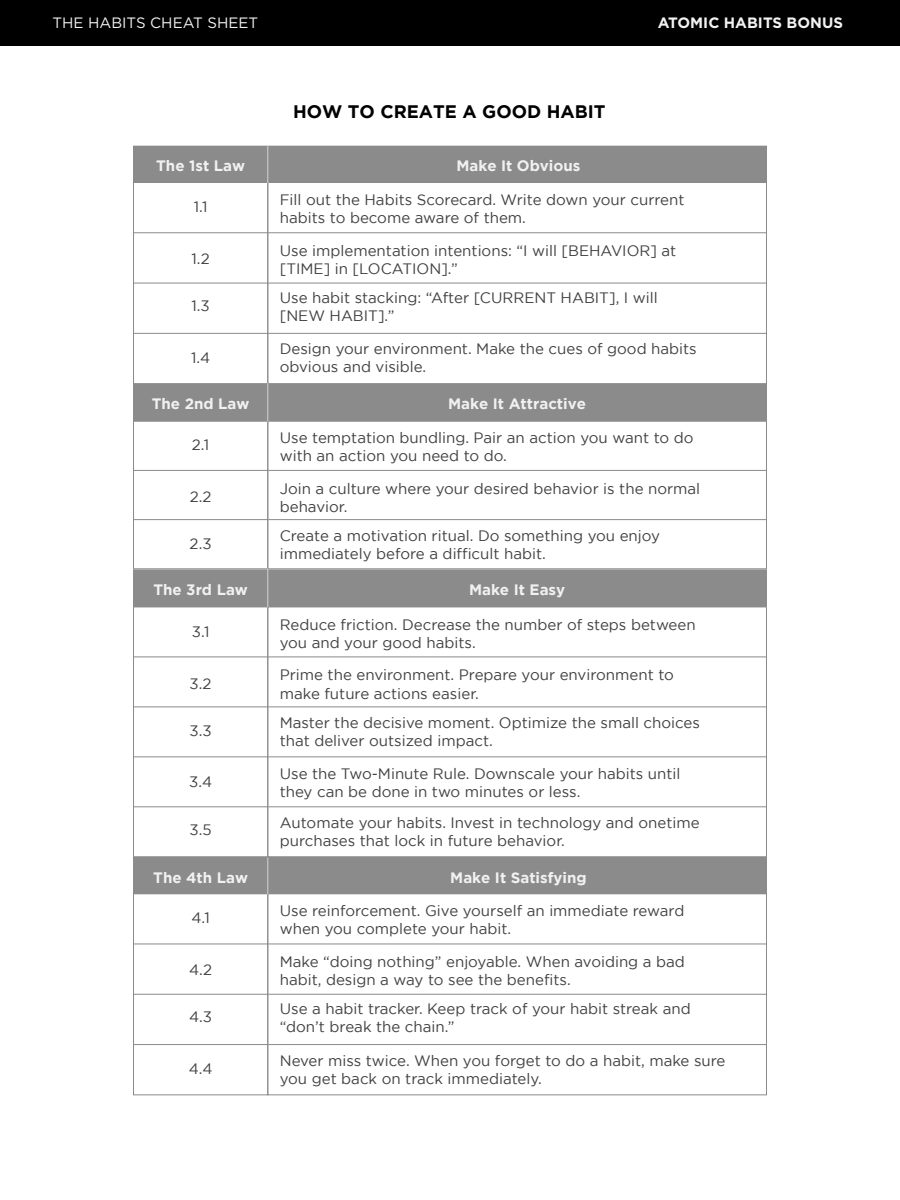
<style>
.page{position:relative;width:900px;height:1200px;background:#fff}
.page>*{position:absolute;margin:0;border:0;box-sizing:border-box;transform-origin:0 0}
.t1{font:700 18.15px "Gotham";color:#000}
.t2{font:15.15px/18.1px "Gotham";color:#414042}
.t3{font:700 15.15px "Gotham";color:#f1f1f2}
.t4{font:15px "Gotham";color:#f2f2f2}
.t5{font:700 15px "Gotham";color:#f2f2f2}
</style>
<div class="page">
<div style="left:0;top:0;width:900px;height:46px;background:#000"></div>
<div style="left:133px;top:182px;width:135px;height:202px;border:1px solid #8a8b8a"></div>
<hr style="left:134px;top:333px;width:134px;height:1px;background:#8a8b8a">
<hr style="left:134px;top:283px;width:134px;height:1px;background:#8a8b8a">
<hr style="left:134px;top:232px;width:134px;height:1px;background:#8a8b8a">
<div style="left:267px;top:182px;width:500px;height:202px;border:1px solid #8a8b8a"></div>
<hr style="left:268px;top:333px;width:498px;height:1px;background:#8a8b8a">
<hr style="left:268px;top:283px;width:498px;height:1px;background:#8a8b8a">
<hr style="left:268px;top:232px;width:498px;height:1px;background:#8a8b8a">
<div style="left:134px;top:146px;width:632px;height:36px;background:#8a8b8a"></div>
<div style="left:133px;top:146px;width:634px;height:37px;border:1px solid #8a8b8a"></div>
<hr style="left:267px;top:146px;width:1px;height:37px;background:#d1d3d4">
<div style="left:133px;top:893px;width:135px;height:202px;border:1px solid #8a8b8a"></div>
<hr style="left:134px;top:1044px;width:134px;height:1px;background:#8a8b8a">
<hr style="left:134px;top:994px;width:134px;height:1px;background:#8a8b8a">
<hr style="left:134px;top:943px;width:134px;height:1px;background:#8a8b8a">
<div style="left:267px;top:893px;width:500px;height:202px;border:1px solid #8a8b8a"></div>
<hr style="left:268px;top:1044px;width:498px;height:1px;background:#8a8b8a">
<hr style="left:268px;top:994px;width:498px;height:1px;background:#8a8b8a">
<hr style="left:268px;top:943px;width:498px;height:1px;background:#8a8b8a">
<div style="left:134px;top:857px;width:632px;height:37px;background:#8a8b8a"></div>
<hr style="left:267px;top:857px;width:1px;height:37px;background:#d1d3d4">
<div style="left:134px;top:384px;width:632px;height:37px;background:#8a8b8a"></div>
<div style="left:133px;top:421px;width:135px;height:148px;border:1px solid #8a8b8a"></div>
<hr style="left:134px;top:519px;width:134px;height:1px;background:#8a8b8a">
<hr style="left:134px;top:470px;width:134px;height:1px;background:#8a8b8a">
<div style="left:267px;top:421px;width:500px;height:148px;border:1px solid #8a8b8a"></div>
<hr style="left:268px;top:519px;width:498px;height:1px;background:#8a8b8a">
<hr style="left:268px;top:470px;width:498px;height:1px;background:#8a8b8a">
<hr style="left:267px;top:383px;width:1px;height:39px;background:#d1d3d4">
<div style="left:134px;top:570px;width:632px;height:36px;background:#8a8b8a"></div>
<div style="left:133px;top:569px;width:634px;height:38px;border:1px solid #8a8b8a"></div>
<div style="left:133px;top:606px;width:135px;height:251px;border:1px solid #8a8b8a"></div>
<hr style="left:134px;top:806px;width:134px;height:1px;background:#8a8b8a">
<hr style="left:134px;top:756px;width:134px;height:1px;background:#8a8b8a">
<hr style="left:134px;top:706px;width:134px;height:1px;background:#8a8b8a">
<hr style="left:134px;top:656px;width:134px;height:1px;background:#8a8b8a">
<div style="left:267px;top:606px;width:500px;height:251px;border:1px solid #8a8b8a"></div>
<hr style="left:268px;top:806px;width:498px;height:1px;background:#8a8b8a">
<hr style="left:268px;top:756px;width:498px;height:1px;background:#8a8b8a">
<hr style="left:268px;top:706px;width:498px;height:1px;background:#8a8b8a">
<hr style="left:268px;top:656px;width:498px;height:1px;background:#8a8b8a">
<hr style="left:267px;top:568px;width:1px;height:39px;background:#d1d3d4">
<p class="t4" style="left:53px;top:13px;width:207px">THE HABITS CHEAT SHEET</p>
<p class="t5" style="left:658px;top:12px;width:187px">ATOMIC HABITS BONUS</p>
<p class="t1" style="left:293px;top:101px;width:314px">HOW TO CREATE A GOOD HABIT</p>
<p class="t3" style="left:156px;top:157px;width:90px">The 1st Law</p>
<p class="t3" style="left:456px;top:157px;width:126px">Make It Obvious</p>
<p class="t2" style="left:194px;top:198px;width:15px">1.1</p>
<p class="t2" style="left:280px;top:190px;width:406px">Fill out the Habits Scorecard. Write down your current habits to become aware of them.</p>
<p class="t2" style="left:280px;top:241px;width:398px">Use implementation intentions: “I will [BEHAVIOR] at [TIME] in [LOCATION].”</p>
<p class="t2" style="left:280px;top:288px;width:379px">Use habit stacking: “After [CURRENT HABIT], I will [NEW HABIT].”</p>
<p class="t2" style="left:280px;top:340px;width:419px">Design your environment. Make the cues of good habits obvious and visible.</p>
<p class="t2" style="left:192px;top:249px;width:20px">1.2</p>
<p class="t2" style="left:191px;top:297px;width:20px">1.3</p>
<p class="t2" style="left:191px;top:348px;width:21px">1.4</p>
<p class="t3" style="left:152px;top:395px;width:99px">The 2nd Law</p>
<p class="t3" style="left:448px;top:395px;width:139px">Make It Attractive</p>
<p class="t2" style="left:192px;top:436px;width:19px">2.1</p>
<p class="t2" style="left:280px;top:428px;width:415px">Use temptation bundling. Pair an action you want to do with an action you need to do.</p>
<p class="t2" style="left:280px;top:479px;width:422px">Join a culture where your desired behavior is the normal behavior.</p>
<p class="t2" style="left:280px;top:527px;width:382px">Create a motivation ritual. Do something you enjoy immediately before a difficult habit.</p>
<p class="t2" style="left:190px;top:487px;width:23px">2.2</p>
<p class="t2" style="left:190px;top:535px;width:23px">2.3</p>
<p class="t3" style="left:153px;top:581px;width:96px">The 3rd Law</p>
<p class="t3" style="left:469px;top:581px;width:98px">Make It Easy</p>
<p class="t2" style="left:192px;top:622px;width:19px">3.1</p>
<p class="t2" style="left:280px;top:615px;width:418px">Reduce friction. Decrease the number of steps between you and your good habits.</p>
<p class="t2" style="left:280px;top:666px;width:396px">Prime the environment. Prepare your environment to make future actions easier.</p>
<p class="t2" style="left:280px;top:713px;width:422px">Master the decisive moment. Optimize the small choices that deliver outsized impact.</p>
<p class="t2" style="left:280px;top:765px;width:402px">Use the Two-Minute Rule. Downscale your habits until they can be done in two minutes or less.</p>
<p class="t2" style="left:280px;top:813px;width:421px">Automate your habits. Invest in technology and onetime purchases that lock in future behavior.</p>
<p class="t2" style="left:190px;top:674px;width:23px">3.2</p>
<p class="t2" style="left:190px;top:721px;width:24px">3.3</p>
<p class="t2" style="left:189px;top:773px;width:25px">3.4</p>
<p class="t2" style="left:190px;top:820px;width:24px">3.5</p>
<p class="t3" style="left:153px;top:868px;width:96px">The 4th Law</p>
<p class="t3" style="left:450px;top:868px;width:138px">Make It Satisfying</p>
<p class="t2" style="left:191px;top:909px;width:20px">4.1</p>
<p class="t2" style="left:280px;top:902px;width:406px">Use reinforcement. Give yourself an immediate reward when you complete your habit.</p>
<p class="t2" style="left:280px;top:952px;width:407px">Make “doing nothing” enjoyable. When avoiding a bad habit, design a way to see the benefits.</p>
<p class="t2" style="left:280px;top:1000px;width:413px">Use a habit tracker. Keep track of your habit streak and “don’t break the chain.”</p>
<p class="t2" style="left:280px;top:1051px;width:447px">Never miss twice. When you forget to do a habit, make sure you get back on track immediately.</p>
<p class="t2" style="left:189px;top:960px;width:24px">4.2</p>
<p class="t2" style="left:189px;top:1008px;width:25px">4.3</p>
<p class="t2" style="left:189px;top:1059px;width:25px">4.4</p>
</div>
